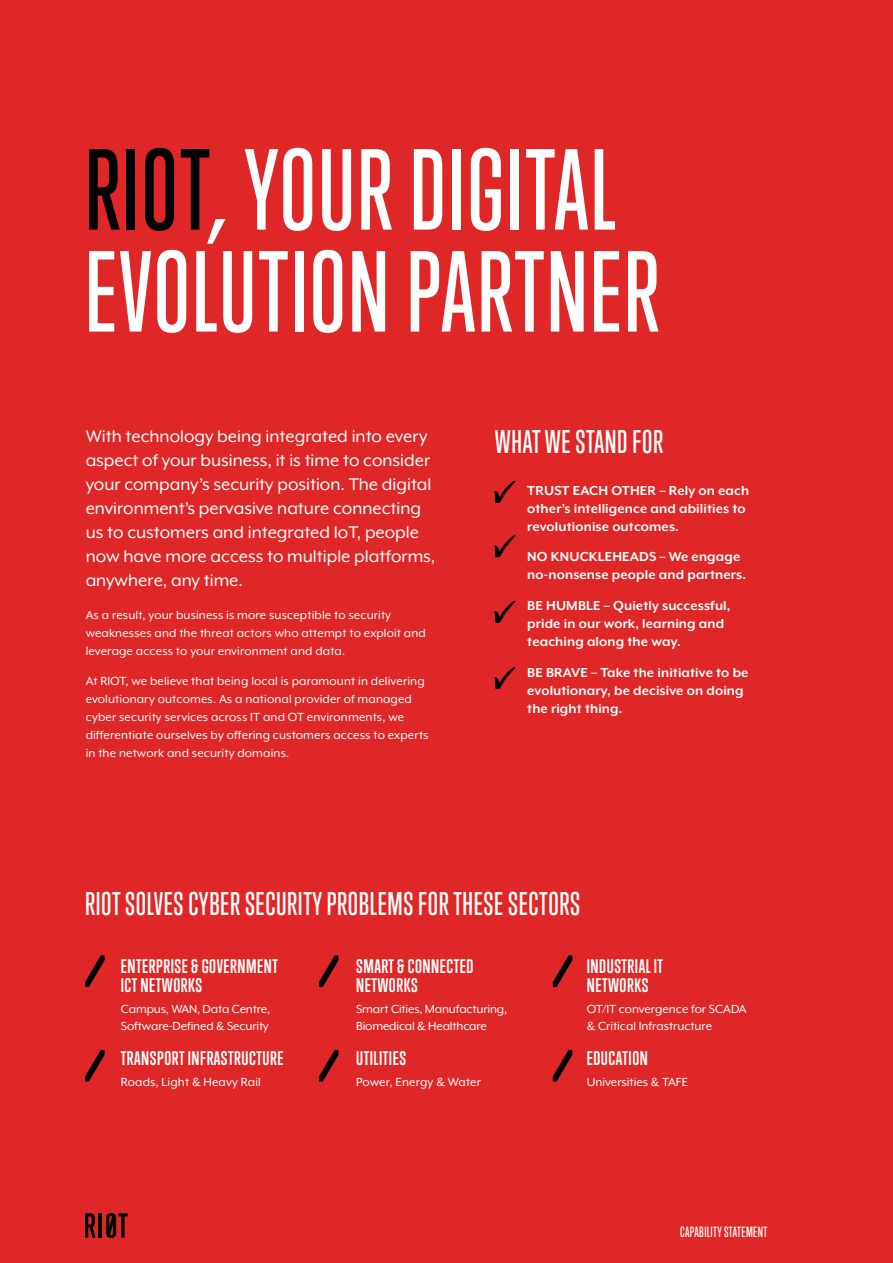
<style>
.page{position:relative;width:893px;height:1263px;background:#de2726}
.page>*{position:absolute;margin:0;border:0;box-sizing:border-box;transform-origin:0 0}
.t1{font:500 105px/102px "Trump Gothic Pro";letter-spacing:.02em;color:#fff}
.t2{font:500 30px "Trump Gothic Pro";letter-spacing:.02em;color:#fff}
.t3{font:19.5px/24px "Mr Eaves XL Mod OT";color:#fff}
.t4{font:700 18px/19.5px "Trump Gothic Pro";letter-spacing:.03em;color:#fff}
.t5{font:700 15px/18px "Mr Eaves XL Mod OT";letter-spacing:.01em;color:#fff}
.t6{font:13.5px/18px "Mr Eaves XL Mod OT";letter-spacing:.01em;color:#fff}
.t7{font:13.5px/16.5px "Mr Eaves XL Mod OT";letter-spacing:-.01em;color:#fff}
.t8{font:500 13.5px "Trump Gothic Pro";letter-spacing:.03em;color:#fff}
.s1{color:#000}
</style>
<div class="page">
<svg style="left:85px;top:955px;width:20px;height:32px"></svg>
<svg style="left:319px;top:955px;width:19px;height:32px"></svg>
<svg style="left:553px;top:955px;width:19px;height:32px"></svg>
<svg style="left:319px;top:1050px;width:19px;height:31px"></svg>
<svg style="left:553px;top:1050px;width:19px;height:31px"></svg>
<svg style="left:85px;top:1050px;width:20px;height:31px"></svg>
<svg style="left:494px;top:481px;width:22px;height:22px"></svg>
<svg style="left:494px;top:535px;width:22px;height:22px"></svg>
<svg style="left:494px;top:601px;width:22px;height:22px"></svg>
<svg style="left:494px;top:667px;width:22px;height:22px"></svg>
<svg style="left:85px;top:1213px;width:43px;height:26px"></svg>
<h1 class="t1" style="left:85px;top:140px;width:576px"><span class="s1">RIOT</span>, YOUR DIGITAL<br>EVOLUTION PARTNER</h1>
<p class="t3" style="left:86px;top:424px;width:351px">With technology being integrated into every aspect of your business, it is time to consider your company’s security position. The digital environment’s pervasive nature connecting us to customers and integrated IoT, people now have more access to multiple platforms, anywhere, any time.</p>
<p class="t6" style="left:86px;top:605px;width:342px">As a result, your business is more susceptible to security weaknesses and the threat actors who attempt to exploit and leverage access to your environment and data.</p>
<p class="t6" style="left:86px;top:672px;width:344px">At RIOT, we believe that being local is paramount in delivering evolutionary outcomes. As a national provider of managed cyber security services across IT and OT environments, we differentiate ourselves by offering customers access to experts in the network and security domains.</p>
<h2 class="t2" style="left:495px;top:424px;width:170px">WHAT WE STAND FOR</h2>
<p class="t5" style="left:527px;top:481px;width:223px">TRUST EACH OTHER – Rely on each other’s intelligence and abilities to revolutionise outcomes.</p>
<p class="t5" style="left:527px;top:548px;width:220px">NO KNUCKLEHEADS – We engage no-nonsense people and partners.</p>
<p class="t5" style="left:527px;top:596px;width:205px">BE HUMBLE – Quietly successful, pride in our work, learning and teaching along the way.</p>
<p class="t5" style="left:527px;top:663px;width:223px">BE BRAVE – Take the initiative to be evolutionary, be decisive on doing the right thing.</p>
<h2 class="t2" style="left:85px;top:886px;width:497px">RIOT SOLVES CYBER SECURITY PROBLEMS FOR THESE SECTORS</h2>
<h3 class="t4" style="left:121px;top:956px;width:159px">ENTERPRISE &amp; GOVERNMENT<br>ICT NETWORKS</h3>
<p class="t7" style="left:121px;top:1001px;width:151px">Campus, WAN, Data Centre,<br>Software-Defined &amp; Security</p>
<h3 class="t4" style="left:121px;top:1049px;width:164px">TRANSPORT INFRASTRUCTURE</h3>
<p class="t6" style="left:121px;top:1073px;width:142px">Roads, Light &amp; Heavy Rail</p>
<h3 class="t4" style="left:356px;top:956px;width:119px">SMART &amp; CONNECTED<br>NETWORKS</h3>
<p class="t7" style="left:356px;top:1001px;width:153px">Smart Cities, Manufacturing,<br>Biomedical &amp; Healthcare</p>
<h3 class="t4" style="left:356px;top:1049px;width:51px">UTILITIES</h3>
<p class="t6" style="left:356px;top:1073px;width:126px">Power, Energy &amp; Water</p>
<h3 class="t4" style="left:587px;top:956px;width:78px">INDUSTRIAL IT<br>NETWORKS</h3>
<p class="t6" style="left:587px;top:1001px;width:161px;line-height:16.5px">OT/IT convergence for SCADA &amp; Critical Infrastructure</p>
<h3 class="t4" style="left:587px;top:1049px;width:63px">EDUCATION</h3>
<p class="t6" style="left:587px;top:1073px;width:103px">Universities &amp; TAFE</p>
<p class="t8" style="left:680px;top:1224px;width:89px">CAPABILITY STATEMENT</p>
</div>
